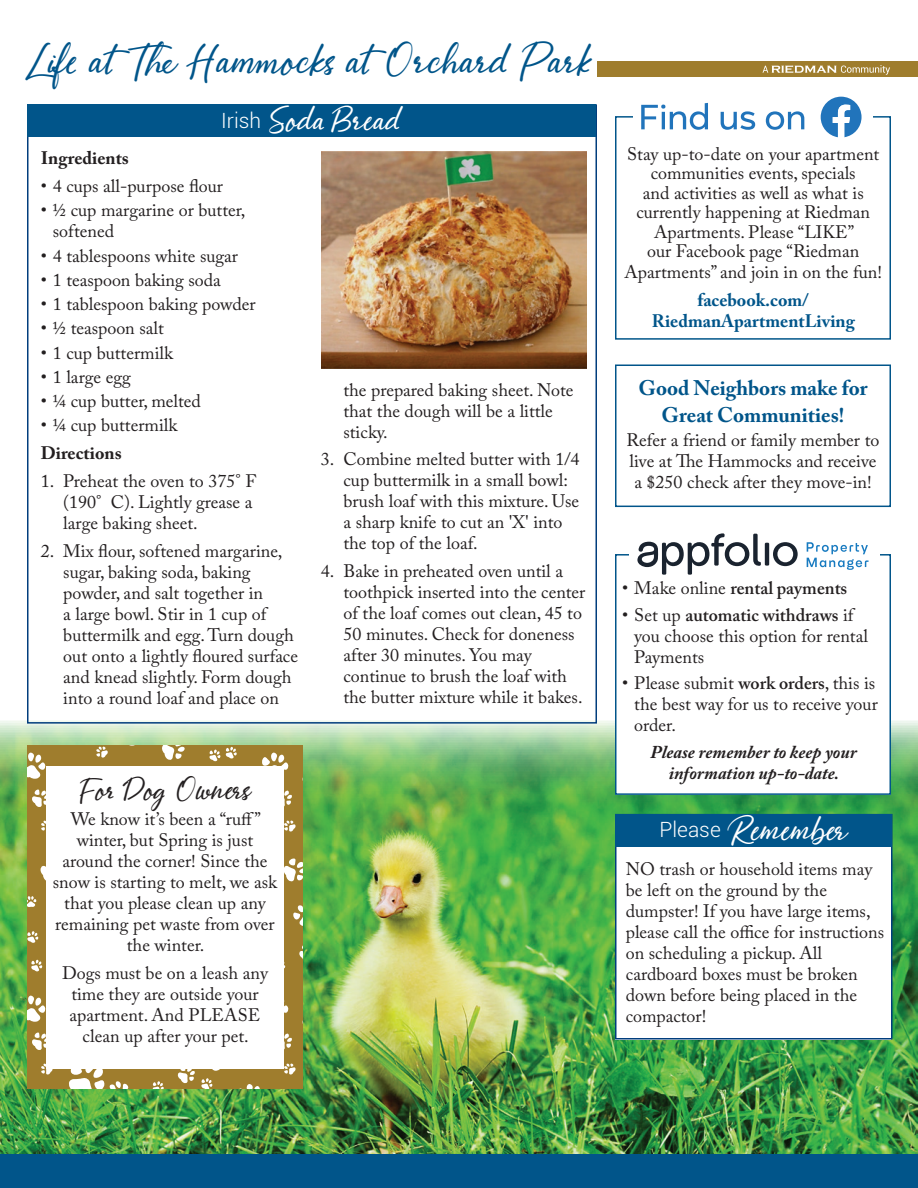
<style>
.page{position:relative;width:918px;height:1188px;background:#fff}
.page>*{position:absolute;margin:0;border:0;box-sizing:border-box;transform-origin:0 0}
.t1{font:37.5px "Abellaice";color:#01558a}
.t2{font:30px "Abellaice";color:#fff}
.t3{font:27px "Abellaice";color:#231f20}
.t4{font:700 21px/27px "Adobe Caslon Pro";color:#01558a;text-align:center}
.t5{font:18px/21px "Adobe Caslon Pro";color:#231f20}
.t6{font:italic 700 18px/21px "Adobe Caslon Pro";color:#231f20;text-align:center}
.t7{font:700 18px/21px "Adobe Caslon Pro";color:#01558a;text-align:center}
.t8{font:600 18px "Adobe Caslon Pro";color:#231f20}
.t9{font:700 18px "Adobe Caslon Pro";color:#231f20}
.s1{font-family:"Roboto";font-weight:300;font-size:21px}
.s2{font-weight:400}
.s3{font-weight:600}
</style>
<div class="page">
<div style="left:0;top:1153px;width:918px;height:35px;background:#01558a"></div>
<div style="left:615px;top:364px;width:276px;height:143px;border:2px solid #01558a"></div>
<img style="left:0;top:721px;width:918px;height:432px">
<div style="left:615px;top:116px;width:276px;height:224px;border:2px solid #01558a"></div>
<div style="left:633px;top:94px;width:240px;height:50px;background:#fff"></div>
<svg style="left:821px;top:97px;width:41px;height:41px"></svg>
<svg style="left:641px;top:103px;width:67px;height:27px"></svg>
<svg style="left:721px;top:111px;width:34px;height:19px"></svg>
<svg style="left:766px;top:111px;width:38px;height:19px"></svg>
<div style="left:615px;top:554px;width:276px;height:241px;background:#fff"></div>
<div style="left:615px;top:554px;width:276px;height:241px;border:2px solid #01558a"></div>
<div style="left:629px;top:529px;width:251px;height:50px;background:#fff"></div>
<svg style="left:637px;top:533px;width:124px;height:42px"></svg>
<hr style="left:765px;top:543px;width:4px;height:23px;background:#1a232f">
<svg style="left:773px;top:542px;width:25px;height:24px"></svg>
<svg style="left:807px;top:542px;width:62px;height:28px"></svg>
<div style="left:597px;top:62px;width:321px;height:15px;background:#9f7d2d"></div>
<svg style="left:763px;top:65px;width:127px;height:10px"></svg>
<div style="left:615px;top:815px;width:276px;height:225px;background:#fff"></div>
<div style="left:615px;top:814px;width:277px;height:226px;border:2px solid #013d7d"></div>
<div style="left:615px;top:814px;width:277px;height:33px;background:#01558a"></div>
<div style="left:27px;top:105px;width:569px;height:32px;background:#01558a"></div>
<div style="left:27px;top:745px;width:276px;height:344px;background:#9f7d2d"></div>
<svg style="left:284px;top:1063px;width:12px;height:12px"></svg>
<svg style="left:284px;top:1033px;width:8px;height:17px"></svg>
<svg style="left:201px;top:1078px;width:11px;height:11px"></svg>
<svg style="left:239px;top:1084px;width:21px;height:5px"></svg>
<svg style="left:41px;top:1063px;width:12px;height:12px"></svg>
<svg style="left:32px;top:1032px;width:14px;height:18px"></svg>
<svg style="left:212px;top:1069px;width:8px;height:2px"></svg>
<svg style="left:69px;top:1069px;width:59px;height:20px"></svg>
<svg style="left:177px;top:1069px;width:18px;height:15px"></svg>
<svg style="left:152px;top:1081px;width:12px;height:8px"></svg>
<svg style="left:299px;top:945px;width:4px;height:14px"></svg>
<svg style="left:284px;top:1000px;width:4px;height:13px"></svg>
<svg style="left:31px;top:960px;width:11px;height:12px"></svg>
<svg style="left:27px;top:995px;width:18px;height:27px"></svg>
<svg style="left:262px;top:752px;width:26px;height:18px"></svg>
<svg style="left:27px;top:752px;width:18px;height:27px"></svg>
<svg style="left:284px;top:858px;width:19px;height:24px"></svg>
<svg style="left:293px;top:905px;width:10px;height:21px"></svg>
<svg style="left:284px;top:820px;width:12px;height:12px"></svg>
<svg style="left:284px;top:790px;width:8px;height:17px"></svg>
<svg style="left:32px;top:789px;width:14px;height:18px"></svg>
<svg style="left:27px;top:896px;width:9px;height:11px"></svg>
<svg style="left:27px;top:931px;width:11px;height:12px"></svg>
<svg style="left:40px;top:820px;width:6px;height:61px"></svg>
<svg style="left:162px;top:745px;width:23px;height:15px"></svg>
<svg style="left:96px;top:747px;width:12px;height:11px"></svg>
<svg style="left:209px;top:747px;width:28px;height:14px"></svg>
<div style="left:46px;top:767px;width:238px;height:302px;background:#fff"></div>
<img style="left:321px;top:151px;width:265px;height:217px">
<h1 class="t1" style="left:27px;top:37px;width:568px">Life at The Hammocks at Orchard Park</h1>
<h2 class="t2" style="left:221px;top:102px;width:182px"><span class="s1">Irish</span> Soda Bread</h2>
<p class="t9" style="left:41px;top:148px;width:90px">Ingredients</p>
<p class="t5" style="left:41px;top:175px;width:184px">• 4 cups all-purpose flour</p>
<p class="t5" style="left:53px;top:200px;width:194px;text-indent:-12px">• ½ cup margarine or butter, softened</p>
<p class="t5" style="left:41px;top:245px;width:199px">• 4 tablespoons white sugar</p>
<p class="t5" style="left:41px;top:269px;width:182px">• 1 teaspoon baking soda</p>
<p class="t5" style="left:41px;top:293px;width:216px">• 1 tablespoon baking powder</p>
<p class="t5" style="left:41px;top:318px;width:125px">• ½ teaspoon salt</p>
<p class="t5" style="left:41px;top:342px;width:134px">• 1 cup buttermilk</p>
<p class="t5" style="left:41px;top:366px;width:92px">• 1 large egg</p>
<p class="t5" style="left:41px;top:390px;width:162px">• ¼ cup butter, melted</p>
<p class="t5" style="left:41px;top:415px;width:138px">• ¼ cup buttermilk</p>
<p class="t9" style="left:41px;top:442px;width:82px">Directions</p>
<p class="t5" style="left:63px;top:470px;width:194px;text-indent:-22px">1. Preheat the oven to 375° F (190° C). Lightly grease a large baking sheet.</p>
<p class="t5" style="left:63px;top:540px;width:236px;text-indent:-22px">2. Mix flour, softened margarine, sugar, baking soda, baking powder, and salt together in<br>a large bowl. Stir in 1 cup of buttermilk and egg. Turn dough out onto a lightly floured surface and knead slightly. Form dough into a round loaf and place on</p>
<p class="t5" style="left:343px;top:379px;width:232px">the prepared baking sheet. Note that the dough will be a little sticky.</p>
<p class="t5" style="left:343px;top:449px;width:238px;text-indent:-22px">3. Combine melted butter with 1/4 cup buttermilk in a small bowl: brush loaf with this mixture. Use a sharp knife to cut an 'X' into the top of the loaf.</p>
<p class="t5" style="left:343px;top:560px;width:243px;text-indent:-22px">4. Bake in preheated oven until a toothpick inserted into the center of the loaf comes out clean, 45 to<br>50 minutes. Check for doneness after 30 minutes. You may continue to brush the loaf with the butter mixture while it bakes.</p>
<h3 class="t3" style="left:79px;top:772px;width:173px">For Dog Owners</h3>
<p class="t5" style="left:53px;top:809px;width:226px;text-align:center">We know it’s been a “ruff” winter, but Spring is just around the corner! Since the snow is starting to melt, we ask that you please clean up any remaining pet waste from over the winter.</p>
<p class="t5" style="left:62px;top:962px;width:207px;text-align:center">Dogs must be on a leash any time they are outside your apartment. And PLEASE clean up after your pet.</p>
<p class="t5" style="left:625px;top:143px;width:259px;line-height:19.8px;text-align:center">Stay up-to-date on your apartment communities events, specials<br>and activities as well as what is currently happening at Riedman<br>Apartments. Please “LIKE”<br>our Facebook page “Riedman<br>Apartments” and join in on the fun!</p>
<p class="t7" style="left:652px;top:289px;width:205px">facebook.com/<br>RiedmanApartmentLiving</p>
<p class="t4" style="left:638px;top:374px;width:231px">Good Neighbors make for<br>Great Communities!</p>
<p class="t5" style="left:627px;top:429px;width:254px">Refer a friend or family member to live at The Hammocks and receive a $250 check after they move-in!</p>
<p class="t8" style="left:622px;top:578px;width:226px"><span class="s2">• Make online</span> rental payments</p>
<p class="t5" style="left:634px;top:604px;width:235px;text-indent:-12px">• Set up <span class="s3">automatic withdraws</span> if you choose this option for rental<br>Payments</p>
<p class="t5" style="left:634px;top:672px;width:245px;text-indent:-12px">• Please submit <span class="s3">work orders</span>, this is the best way for us to receive your order.</p>
<p class="t6" style="left:651px;top:741px;width:208px">Please remember to keep your information up-to-date.</p>
<h2 class="t2" style="left:659px;top:811px;width:192px"><span class="s1">Please</span> Remember</h2>
<p class="t5" style="left:626px;top:858px;width:260px">NO trash or household items may be left on the ground by the dumpster! If you have large items, please call the office for instructions on scheduling a pickup. All cardboard boxes must be broken down before being placed in the compactor!</p>
</div>
